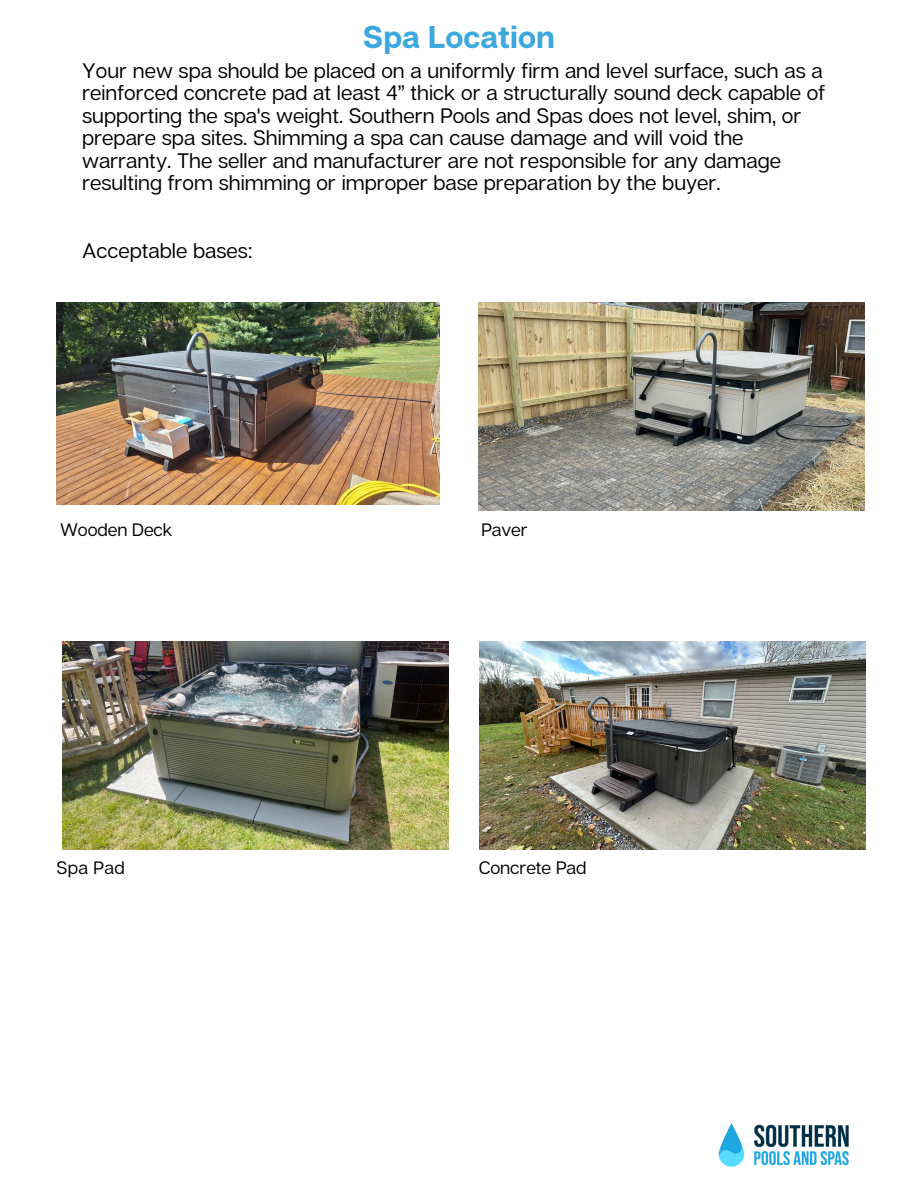
<style>
.page{position:relative;width:918px;height:1188px;background:#fff}
.page>*{position:absolute;margin:0;border:0;box-sizing:border-box;transform-origin:0 0}
.t1{font:700 31.5px "Articulat CF";color:#3ca8de}
.t2{font:21px/22.5px "Articulat CF";color:#000}
.t3{font:18px "Articulat CF";letter-spacing:-.005em;color:#000}
</style>
<div class="page">
<img style="left:479px;top:303px;width:386px;height:208px">
<img style="left:57px;top:302px;width:382px;height:203px">
<img style="left:62px;top:641px;width:386px;height:208px">
<img style="left:718px;top:1123px;width:131px;height:44px">
<img style="left:480px;top:641px;width:386px;height:208px">
<p class="t1" style="left:363px;top:18px;width:194px">Spa Location</p>
<p class="t2" style="left:82px;top:59px;width:745px">Your new spa should be placed on a uniformly firm and level surface, such as a reinforced concrete pad at least 4” thick or a structurally sound deck capable of supporting the spa's weight. Southern Pools and Spas does not level, shim, or prepare spa sites. Shimming a spa can cause damage and will void the warranty. The seller and manufacturer are not responsible for any damage resulting from shimming or improper base preparation by the buyer.</p>
<p class="t2" style="left:82px;top:239px;width:172px">Acceptable bases:</p>
<h1 class="t3" style="left:60px;top:518px;width:114px">Wooden Deck</h1>
<p class="t3" style="left:57px;top:857px;width:70px">Spa Pad</p>
<p class="t3" style="left:481px;top:518px;width:48px">Paver</p>
<h1 class="t3" style="left:479px;top:857px;width:109px">Concrete Pad</h1>
</div>
